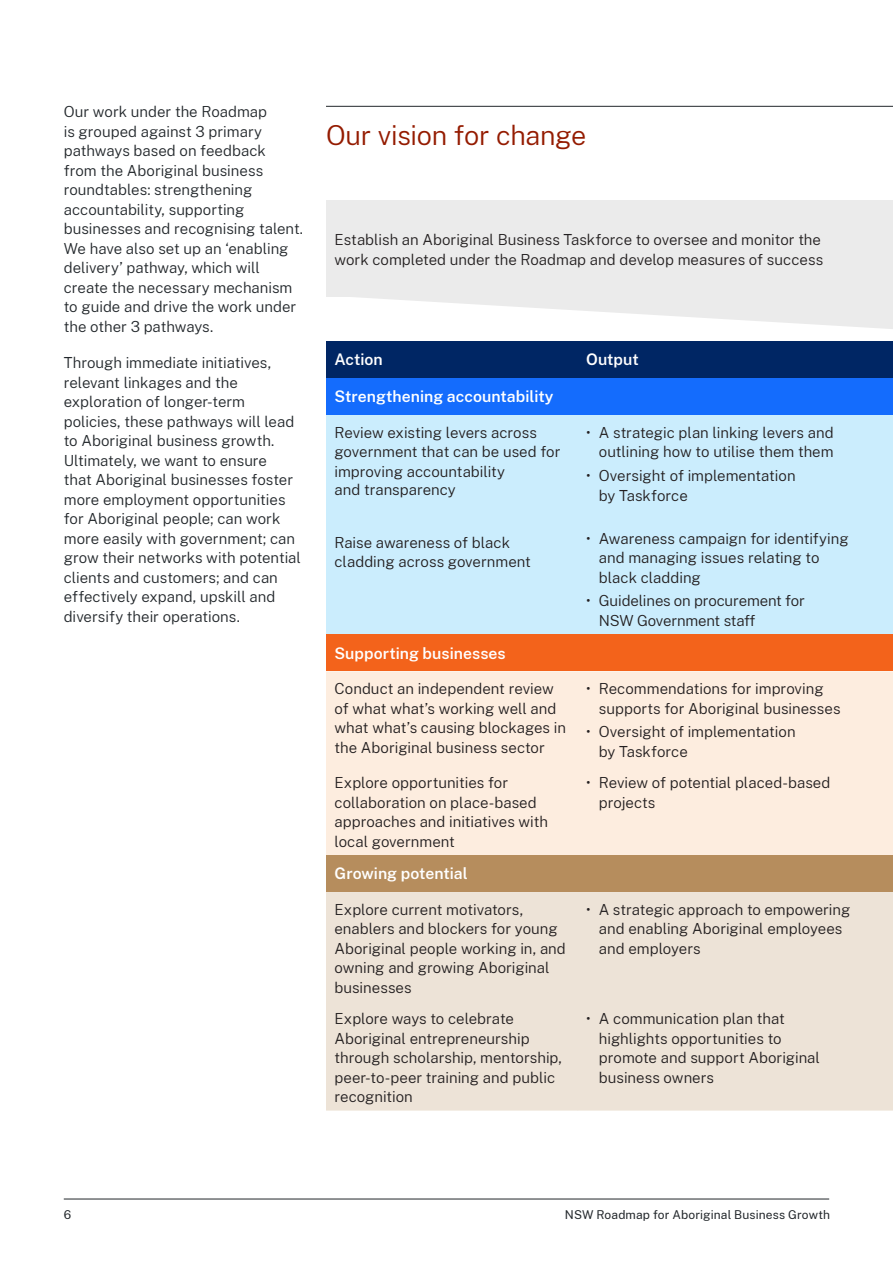
<style>
.page{position:relative;width:893px;height:1263px;background:#fff}
.page>*{position:absolute;margin:0;border:0;box-sizing:border-box;transform-origin:0 0}
.t1{font:300 27px "Public Sans";letter-spacing:-.01em;color:#941b00}
.t2{font:600 15.75px "Public Sans";color:#fff}
.t3{font:300 15px/19.5px "Public Sans";color:#231f20}
.t4{font:300 15px/19.5px "Public Sans";color:#22272b}
.t5{font:12px "Public Sans";letter-spacing:.01em;color:#22272b}
</style>
<div class="page">
<div style="left:326px;top:200px;width:567px;height:96px;background:#ebebeb"></div>
<svg style="left:326px;top:296px;width:567px;height:33px"></svg>
<div style="left:578px;top:341px;width:315px;height:37px;background:#002664"></div>
<div style="left:326px;top:341px;width:252px;height:37px;background:#002664"></div>
<div style="left:326px;top:378px;width:567px;height:37px;background:#146cfd"></div>
<div style="left:326px;top:415px;width:567px;height:219px;background:#cbedfd"></div>
<div style="left:326px;top:634px;width:567px;height:37px;background:#f3631b"></div>
<div style="left:326px;top:671px;width:567px;height:184px;background:#fdeddf"></div>
<div style="left:326px;top:855px;width:567px;height:37px;background:#b68d5d"></div>
<hr style="left:64px;top:1199px;width:765px;height:1px;background:#22272b">
<hr style="left:326px;top:106px;width:567px;height:1px;background:#22272b">
<div style="left:326px;top:892px;width:567px;height:218px;background:#ede3d7"></div>
<p class="t4" style="left:64px;top:101px;width:241px">Our work under the Roadmap<br>is grouped against 3 primary pathways based on feedback<br>from the Aboriginal business roundtables: strengthening accountability, supporting businesses and recognising talent.<br>We have also set up an ‘enabling delivery’ pathway, which will create the necessary mechanism to guide and drive the work under the other 3 pathways.</p>
<p class="t4" style="left:64px;top:352px;width:239px">Through immediate initiatives, relevant linkages and the exploration of longer-term policies, these pathways will lead to Aboriginal business growth.<br>Ultimately, we want to ensure<br>that Aboriginal businesses foster more employment opportunities for Aboriginal people; can work more easily with government; can grow their networks with potential clients and customers; and can effectively expand, upskill and diversify their operations.</p>
<h1 class="t1" style="left:326px;top:117px;width:262px">Our vision for change</h1>
<p class="t3" style="left:334px;top:230px;width:490px">Establish an Aboriginal Business Taskforce to oversee and monitor the work completed under the Roadmap and develop measures of success</p>
<p class="t2" style="left:334px;top:348px;width:50px">Action</p>
<p class="t2" style="left:586px;top:348px;width:54px">Output</p>
<p class="t2" style="left:334px;top:385px;width:221px">Strengthening accountability</p>
<p class="t3" style="left:334px;top:422px;width:227px">Review existing levers across government that can be used for improving accountability</p>
<p class="t3" style="left:334px;top:479px;width:123px">and transparency</p>
<p class="t3" style="left:334px;top:532px;width:198px">Raise awareness of black cladding across government</p>
<p class="t3" style="left:586px;top:422px;width:249px;text-align:right">• A strategic plan linking levers and outlining how to utilise them them</p>
<p class="t3" style="left:599px;top:465px;width:198px;text-indent:-13px">• Oversight of implementation by Taskforce</p>
<p class="t3" style="left:599px;top:528px;width:251px;text-indent:-13px">• Awareness campaign for identifying and managing issues relating to black cladding</p>
<p class="t3" style="left:599px;top:591px;width:208px;text-indent:-13px">• Guidelines on procurement for<br>NSW Government staff</p>
<p class="t2" style="left:334px;top:641px;width:173px">Supporting businesses</p>
<p class="t3" style="left:334px;top:678px;width:233px">Conduct an independent review of what what’s working well and what what’s causing blockages in the Aboriginal business sector</p>
<p class="t3" style="left:334px;top:772px;width:215px">Explore opportunities for collaboration on place-based approaches and initiatives with local government</p>
<p class="t2" style="left:334px;top:862px;width:135px">Growing potential</p>
<p class="t3" style="left:334px;top:899px;width:233px">Explore current motivators, enablers and blockers for young<br>Aboriginal people working in, and owning and growing Aboriginal businesses</p>
<p class="t3" style="left:334px;top:1008px;width:229px">Explore ways to celebrate<br>Aboriginal entrepreneurship through scholarship, mentorship, peer-to-peer training and public recognition</p>
<p class="t3" style="left:599px;top:678px;width:243px;text-indent:-13px">• Recommendations for improving supports for Aboriginal businesses</p>
<p class="t3" style="left:599px;top:721px;width:198px;text-indent:-13px">• Oversight of implementation by Taskforce</p>
<p class="t3" style="left:599px;top:772px;width:233px;text-indent:-13px">• Review of potential placed-based projects</p>
<p class="t3" style="left:599px;top:899px;width:253px;text-indent:-13px">• A strategic approach to empowering and enabling Aboriginal employees and employers</p>
<p class="t3" style="left:599px;top:1008px;width:223px;text-indent:-13px">• A communication plan that highlights opportunities to promote and support Aboriginal business owners</p>
<p class="t5" style="left:64px;top:1206px;width:9px">6</p>
<p class="t5" style="left:565px;top:1206px;width:267px">NSW Roadmap for Aboriginal Business Growth</p>
</div>
